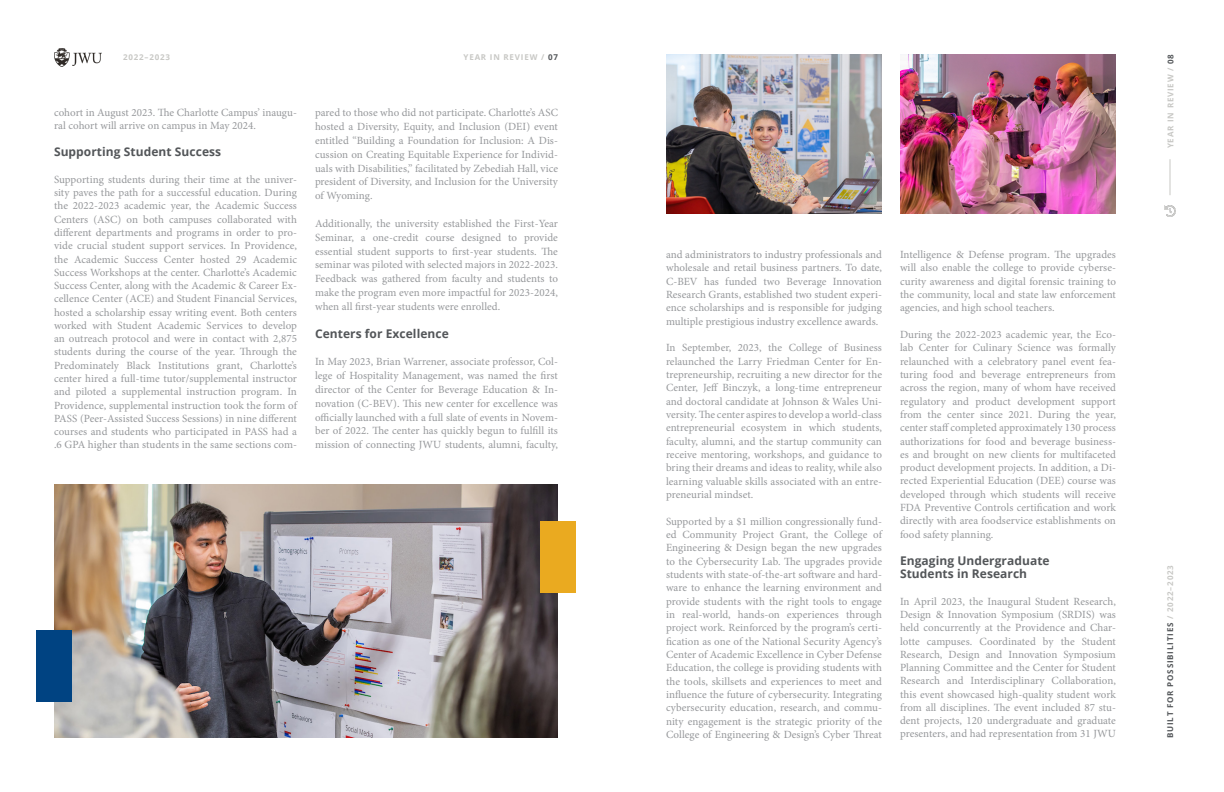
<style>
.page{position:relative;width:1224px;height:792px;background:#fff}
.page>*{position:absolute;margin:0;border:0;box-sizing:border-box;transform-origin:0 0}
.Body_Copy{font:700 12px/13.3px "Open Sans";letter-spacing:.005em;color:#535659}
.Body_Copy-2{font:11px/13.3px "Minion Pro";letter-spacing:.005em;color:#96989b;text-align:justify}
.t1{font:700 8px "Open Sans";letter-spacing:.1em;color:#c8c8c5}
.t2{font:700 8px "Open Sans";letter-spacing:.1em;color:#535659}
.s1{color:#535659}
.s2{color:#c8c8c5}
</style>
<div class="page">
<img style="left:666px;top:54px;width:216px;height:160px">
<img style="left:900px;top:54px;width:216px;height:160px">
<img style="left:54px;top:485px;width:504px;height:253px">
<hr style="left:1170px;top:159px;width:1px;height:36px;background:#c8c8c5">
<svg style="left:1165px;top:206px;width:10px;height:11px"></svg>
<img style="left:54px;top:48px;width:47px;height:18px">
<div style="left:36px;top:630px;width:36px;height:72px;background:#004382"></div>
<div style="left:540px;top:521px;width:36px;height:72px;background:#eaaa20"></div>
<p class="t1" style="left:123px;top:52px;width:48px">2022–2023</p>
<p class="t1" style="left:464px;top:52px;width:96px">YEAR IN REVIEW / <span class="s1">07</span></p>
<p class="Body_Copy-2" style="left:54px;top:106px;width:245px">cohort in August 2023. The Charlotte Campus’ inaugu&shy;ral cohort will arrive on campus in May 2024.</p>
<p class="Body_Copy" style="left:54px;top:145px;width:169px">Supporting Student Success</p>
<p class="Body_Copy-2" style="left:54px;top:173px;width:245px">Supporting students during their time at the univer&shy;sity paves the path for a successful education. During the 2022-2023 academic year, the Academic Success Centers (ASC) on both campuses collaborated with different departments and programs in order to pro&shy;vide crucial student support services. In Providence, the Academic Success Center hosted 29 Academic Success Workshops at the center. Charlotte’s Academic Success Center, along with the Academic &amp; Career Ex&shy;cellence Center (ACE) and Student Financial Services, hosted a scholarship essay writing event. Both centers worked with Student Academic Services to develop an outreach protocol and were in contact with 2,875 students during the course of the year. Through the Predominately Black Institutions grant, Charlotte’s center hired a full-time tutor/supplemental instructor and piloted a supplemental instruction program. In Providence, supplemental instruction took the form of PASS (Peer-Assisted Success Sessions) in nine different courses and students who participated in PASS had a .6 GPA higher than students in the same sections com-</p>
<p class="Body_Copy-2" style="left:315px;top:106px;width:245px;line-height:13.9px">pared to those who did not participate. Charlotte’s ASC hosted a Diversity, Equity, and Inclusion (DEI) event entitled “Building a Foundation for Inclusion: A Dis&shy;cussion on Creating Equitable Experience for Individ&shy;uals with Disabilities,” facilitated by Zebediah Hall, vice president of Diversity, and Inclusion for the University of Wyoming.</p>
<p class="Body_Copy-2" style="left:315px;top:216px;width:245px;line-height:13.9px">Additionally, the university established the First-Year Seminar, a one-credit course designed to provide essential student supports to first-year students. The seminar was piloted with selected majors in 2022-2023.<br>Feedback was gathered from faculty and students to make the program even more impactful for 2023-2024, when all first-year students were enrolled.</p>
<p class="Body_Copy" style="left:315px;top:326px;width:135px">Centers for Excellence</p>
<p class="Body_Copy-2" style="left:315px;top:355px;width:245px;line-height:13.9px">In May 2023, Brian Warrener, associate professor, Col&shy;lege of Hospitality Management, was named the first director of the Center for Beverage Education &amp; In&shy;novation (C-BEV). This new center for excellence was officially launched with a full slate of events in Novem&shy;ber of 2022. The center has quickly begun to fulfill its mission of connecting JWU students, alumni, faculty,</p>
<p class="Body_Copy-2" style="left:666px;top:248px;width:218px">and administrators to industry professionals and wholesale and retail business partners. To date, C-BEV has funded two Beverage Innovation Research Grants, established two student experi&shy;ence scholarships and is responsible for judging multiple prestigious industry excellence awards.</p>
<p class="Body_Copy-2" style="left:666px;top:341px;width:218px">In September, 2023, the College of Business relaunched the Larry Friedman Center for En&shy;trepreneurship, recruiting a new director for the Center, Jeff Binczyk, a long-time entrepreneur and doctoral candidate at Johnson &amp; Wales Uni&shy;versity. The center aspires to develop a world-class entrepreneurial ecosystem in which students, faculty, alumni, and the startup community can receive mentoring, workshops, and guidance to bring their dreams and ideas to reality, while also learning valuable skills associated with an entre&shy;preneurial mindset.</p>
<p class="Body_Copy-2" style="left:666px;top:515px;width:218px">Supported by a $1 million congressionally fund&shy;ed Community Project Grant, the College of Engineering &amp; Design began the new upgrades to the Cybersecurity Lab. The upgrades provide students with state-of-the-art software and hard&shy;ware to enhance the learning environment and provide students with the right tools to engage in real-world, hands-on experiences through project work. Reinforced by the program’s certi&shy;fication as one of the National Security Agency’s Center of Academic Excellence in Cyber Defense Education, the college is providing students with the tools, skillsets and experiences to meet and influence the future of cybersecurity. Integrating cybersecurity education, research, and commu&shy;nity engagement is the strategic priority of the College of Engineering &amp; Design’s Cyber Threat</p>
<p class="Body_Copy-2" style="left:900px;top:248px;width:218px">Intelligence &amp; Defense program. The upgrades will also enable the college to provide cyberse&shy;curity awareness and digital forensic training to the community, local and state law enforcement agencies, and high school teachers.</p>
<p class="Body_Copy-2" style="left:900px;top:328px;width:218px">During the 2022-2023 academic year, the Eco&shy;lab Center for Culinary Science was formally relaunched with a celebratory panel event fea&shy;turing food and beverage entrepreneurs from across the region, many of whom have received regulatory and product development support from the center since 2021. During the year, center staff completed approximately 130 process authorizations for food and beverage business&shy;es and brought on new clients for multifaceted product development projects. In addition, a Di&shy;rected Experiential Education (DEE) course was developed through which students will receive FDA Preventive Controls certification and work directly with area foodservice establishments on food safety planning.</p>
<p class="Body_Copy" style="left:900px;top:553px;width:151px">Engaging Undergraduate<br>Students in Research</p>
<p class="Body_Copy-2" style="left:900px;top:595px;width:218px">In April 2023, the Inaugural Student Research, Design &amp; Innovation Symposium (SRDIS) was held concurrently at the Providence and Char&shy;lotte campuses. Coordinated by the Student Research, Design and Innovation Symposium Planning Committee and the Center for Student Research and Interdisciplinary Collaboration, this event showcased high-quality student work from all disciplines. The event included 87 stu&shy;dent projects, 120 undergraduate and graduate presenters, and had representation from 31 JWU</p>
<p class="t1" style="left:1165px;top:148px;width:96px;rotate:-90deg">YEAR IN REVIEW / <span class="s1">08</span></p>
<p class="t2" style="left:1165px;top:738px;width:174px;rotate:-90deg">BUILT FOR POSSIBILITIES <span class="s2">/ 2022–2023</span></p>
</div>
